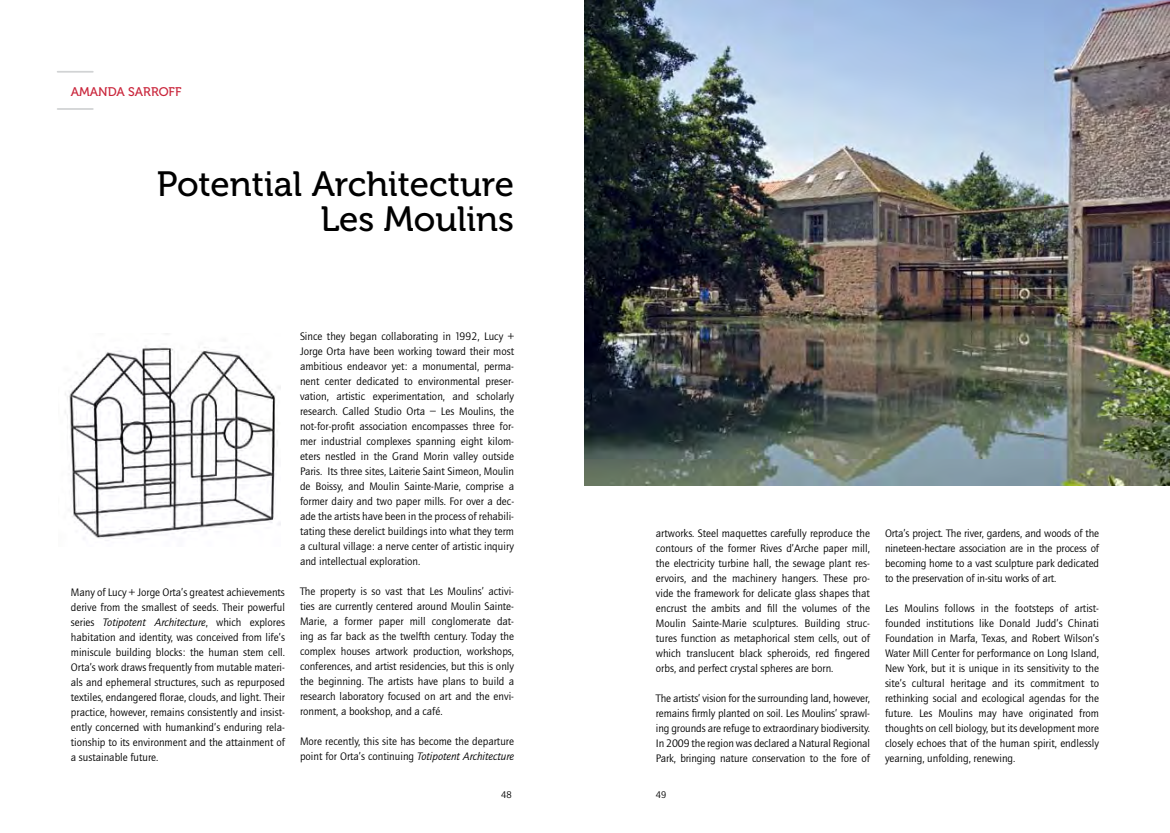
<style>
.page{position:relative;width:1170px;height:833px;background:#fff}
.page>*{position:absolute;margin:0;border:0;box-sizing:border-box;transform-origin:0 0}
.t1{font:35px/35px "Museo 500";color:#000;text-align:right}
.t2{font:12.5px "Museo 500";color:#c9243a}
.t3{font:11.25px/15px "Quay Sans Reg Itc FO";color:#000;text-align:justify}
.t4{font:italic 11.25px "Quay Itc T";color:#000}
.t5{font:10px "Quay Sans Reg Itc FO";color:#000}
.s1{font-family:"Quay Sans Reg Itc FO";font-style:normal}
.s2{font-family:"Quay Itc T";font-style:italic}
</style>
<div class="page">
<hr style="left:58px;top:108px;width:35px;height:2px;background:#d1d3d4">
<img style="left:585px;top:0;width:584px;height:485px">
<img style="left:65px;top:333px;width:215px;height:208px">
<hr style="left:58px;top:71px;width:35px;height:2px;background:#d1d3d4">
<p class="t2" style="left:71px;top:85px;width:112px">amanda sarroff</p>
<h1 class="t1" style="left:157px;top:167px;width:358px">Potential Architecture<br>Les Moulins</h1>
<p class="t3" style="left:71px;top:585px;width:215px">Many of Lucy + Jorge Orta’s greatest achievements derive from the smallest of seeds. Their powerful</p>
<p class="t4" style="left:71px;top:615px;width:215px"><span class="s1">series</span> Totipotent Architecture<span class="s1">, which explores</span></p>
<p class="t3" style="left:71px;top:630px;width:215px">habitation and identity, was conceived from life’s miniscule building blocks: the human stem cell.<br>Orta’s work draws frequently from mutable materi&shy;als and ephemeral structures, such as repurposed textiles, endangered florae, clouds, and light. Their practice, however, remains consistently and insist&shy;ently concerned with humankind’s enduring rela&shy;tionship to its environment and the attainment of a sustainable future.</p>
<p class="t3" style="left:300px;top:329px;width:215px">Since they began collaborating in 1992, Lucy + Jorge Orta have been working toward their most ambitious endeavor yet: a monumental, perma&shy;nent center dedicated to environmental preser&shy;vation, artistic experimentation, and scholarly research. Called Studio Orta – Les Moulins, the not-for-profit association encompasses three for&shy;mer industrial complexes spanning eight kilom&shy;eters nestled in the Grand Morin valley outside Paris. Its three sites, Laiterie Saint Simeon, Moulin de Boissy, and Moulin Sainte-Marie, comprise a former dairy and two paper mills. For over a dec&shy;ade the artists have been in the process of rehabili&shy;tating these derelict buildings into what they term a cultural village: a nerve center of artistic inquiry and intellectual exploration.</p>
<p class="t3" style="left:300px;top:584px;width:215px">The property is so vast that Les Moulins’ activi&shy;ties are currently centered around Moulin Sainte-Marie, a former paper mill conglomerate dat&shy;ing as far back as the twelfth century. Today the complex houses artwork production, workshops, conferences, and artist residencies, but this is only the beginning. The artists have plans to build a research laboratory focused on art and the envi&shy;ronment, a bookshop, and a café.</p>
<p class="t3" style="left:300px;top:734px;width:215px">More recently, this site has become the departure point for Orta’s continuing <span class="s2">Totipotent Architecture</span></p>
<p class="t3" style="left:656px;top:525px;width:215px">artworks. Steel maquettes carefully reproduce the contours of the former Rives d’Arche paper mill, the electricity turbine hall, the sewage plant res&shy;ervoirs, and the machinery hangers. These pro&shy;vide the framework for delicate glass shapes that encrust the ambits and fill the volumes of the Moulin Sainte-Marie sculptures. Building struc&shy;tures function as metaphorical stem cells, out of which translucent black spheroids, red fingered orbs, and perfect crystal spheres are born.</p>
<p class="t3" style="left:656px;top:690px;width:215px">The artists’ vision for the surrounding land, however, remains firmly planted on soil. Les Moulins’ sprawl&shy;ing grounds are refuge to extraordinary biodiversity.<br>In 2009 the region was declared a Natural Regional Park, bringing nature conservation to the fore of</p>
<p class="t5" style="left:501px;top:789px;width:12px">48</p>
<p class="t5" style="left:656px;top:789px;width:12px">49</p>
<p class="t3" style="left:884px;top:525px;width:215px">Orta’s project. The river, gardens, and woods of the nineteen-hectare association are in the process of becoming home to a vast sculpture park dedicated to the preservation of in-situ works of art.</p>
<p class="t3" style="left:884px;top:600px;width:215px">Les Moulins follows in the footsteps of artist&shy;founded institutions like Donald Judd’s Chinati Foundation in Marfa, Texas, and Robert Wilson’s Water Mill Center for performance on Long Island, New York, but it is unique in its sensitivity to the site’s cultural heritage and its commitment to rethinking social and ecological agendas for the future. Les Moulins may have originated from thoughts on cell biology, but its development more closely echoes that of the human spirit, endlessly yearning, unfolding, renewing.</p>
</div>
